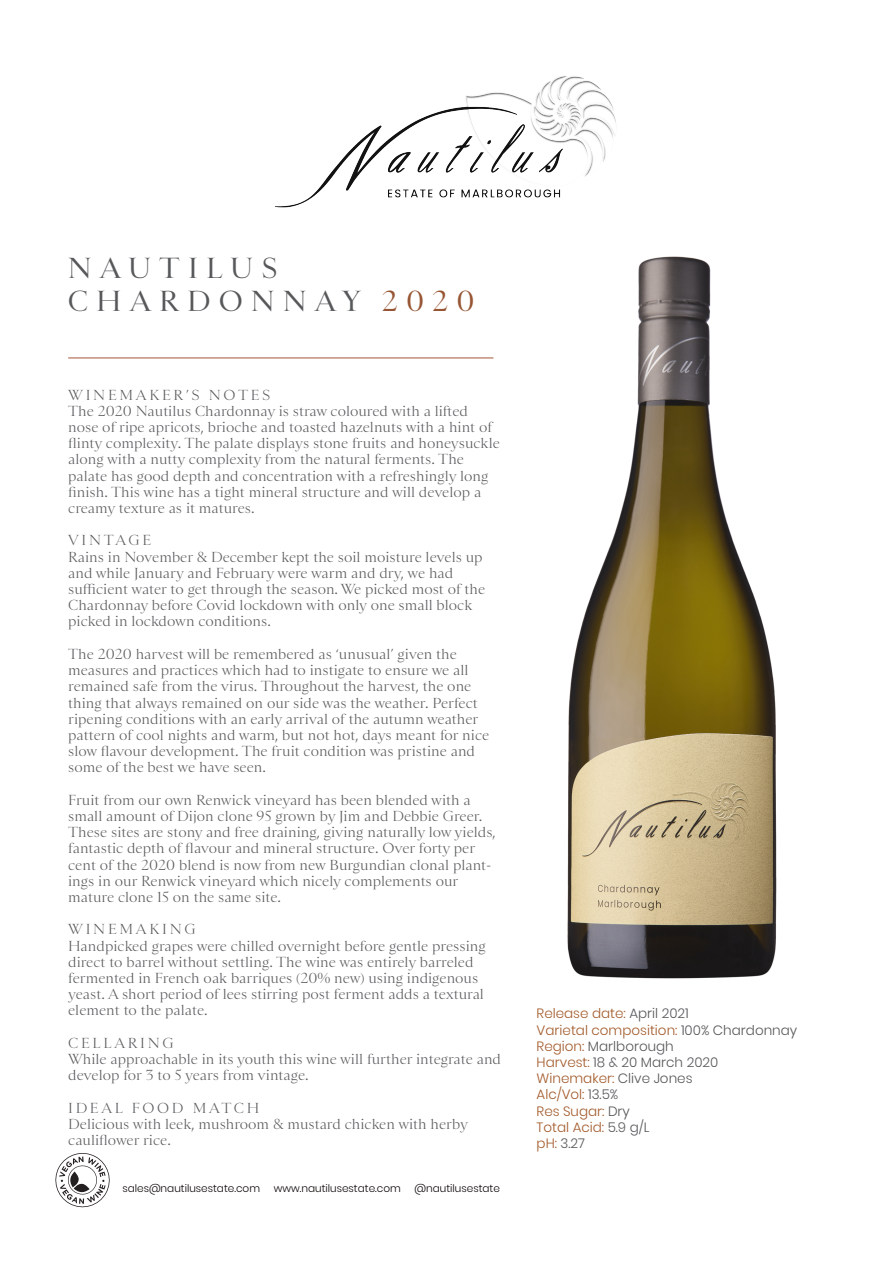
<style>
.page{position:relative;width:893px;height:1263px;background:#fff}
.page>*{position:absolute;margin:0;border:0;box-sizing:border-box;transform-origin:0 0}
.t1{font:27px/32.4px "Sainte Colombe";letter-spacing:.3em;color:#57585a}
.t2{font:300 13.5px/16.2px "Sainte Colombe";color:#57585a}
.t3{font:300 13.5px/16.2px "Poppins";color:#a35b2b}
.t4{font:300 13.5px "Sainte Colombe";letter-spacing:.2em;color:#57585a}
.t5{font:300 13.5px/16.2px "Poppins";color:#57585a}
.t6{font:300 10.5px "Poppins";color:#0c0806}
.s1{color:#975533}
.s2{color:#57585a}
.s3{color:#a35b2b}
</style>
<div class="page">
<hr style="left:68px;top:358px;width:425px;height:1px;background:#a65537">
<img style="left:567px;top:256px;width:210px;height:723px">
<img style="left:275px;top:76px;width:341px;height:132px">
<svg style="left:55px;top:1153px;width:55px;height:54px"></svg>
<p class="t1" style="left:68px;top:253px;width:408px">NAUTILUS<br>CHARDONNAY <span class="s1">2020</span></p>
<p class="t4" style="left:68px;top:385px;width:204px">WINEMAKER’S NOTES</p>
<p class="t2" style="left:68px;top:403px;width:433px">The 2020 Nautilus Chardonnay is straw coloured with a lifted nose of ripe apricots, brioche and toasted hazelnuts with a hint of flinty complexity. The palate displays stone fruits and honeysuckle along with a nutty complexity from the natural ferments. The palate has good depth and concentration with a refreshingly long finish. This wine has a tight mineral structure and will develop a creamy texture as it matures.</p>
<p class="t4" style="left:68px;top:531px;width:84px">VINTAGE</p>
<p class="t2" style="left:68px;top:549px;width:418px">Rains in November &amp; December kept the soil moisture levels up and while January and February were warm and dry, we had sufficient water to get through the season. We picked most of the Chardonnay before Covid lockdown with only one small block picked in lockdown conditions.</p>
<p class="t2" style="left:68px;top:646px;width:423px">The 2020 harvest will be remembered as ‘unusual’ given the measures and practices which had to instigate to ensure we all remained safe from the virus. Throughout the harvest, the one thing that always remained on our side was the weather. Perfect ripening conditions with an early arrival of the autumn weather pattern of cool nights and warm, but not hot, days meant for nice slow flavour development. The fruit condition was pristine and some of the best we have seen.</p>
<p class="t2" style="left:68px;top:792px;width:429px">Fruit from our own Renwick vineyard has been blended with a small amount of Dijon clone 95 grown by Jim and Debbie Greer.<br>These sites are stony and free draining, giving naturally low yields, fantastic depth of flavour and mineral structure. Over forty per cent of the 2020 blend is now from new Burgundian clonal plant&shy;ings in our Renwick vineyard which nicely complements our mature clone 15 on the same site.</p>
<p class="t4" style="left:68px;top:919px;width:129px">WINEMAKING</p>
<p class="t2" style="left:68px;top:938px;width:419px">Handpicked grapes were chilled overnight before gentle pressing direct to barrel without settling. The wine was entirely barreled fermented in French oak barriques (20% new) using indigenous yeast. A short period of lees stirring post ferment adds a textural element to the palate.</p>
<p class="t4" style="left:68px;top:1033px;width:107px">CELLARING</p>
<p class="t2" style="left:68px;top:1051px;width:434px">While approachable in its youth this wine will further integrate and develop for 3 to 5 years from vintage.</p>
<p class="t4" style="left:68px;top:1098px;width:193px">IDEAL FOOD MATCH</p>
<p class="t2" style="left:68px;top:1116px;width:401px">Delicious with leek, mushroom &amp; mustard chicken with herby cauliflower rice.</p>
<p class="t6" style="left:122px;top:1182px;width:139px">sales@nautilusestate.com</p>
<p class="t6" style="left:274px;top:1182px;width:129px">www.nautilusestate.com</p>
<p class="t6" style="left:414px;top:1182px;width:87px">@nautilusestate</p>
<p class="t3" style="left:537px;top:1005px;width:262px">Release date: <span class="s2">April 2021<br></span>Varietal composition: <span class="s2">100% Chardonnay</span></p>
<p class="t5" style="left:537px;top:1038px;width:183px"><span class="s3">Region:</span> Marlborough<br><span class="s3">Harvest:</span> 18 &amp; 20 March 2020</p>
<p class="t3" style="left:537px;top:1070px;width:157px">Winemaker: <span class="s2">Clive Jones<br></span>Alc/Vol: <span class="s2">13.5%</span></p>
<p class="t3" style="left:537px;top:1103px;width:95px">Res Sugar: <span class="s2">Dry</span></p>
<p class="t3" style="left:537px;top:1119px;width:114px">Total Acid: <span class="s2">5.9 g/L </span>pH: <span class="s2">3.27</span></p>
</div>
